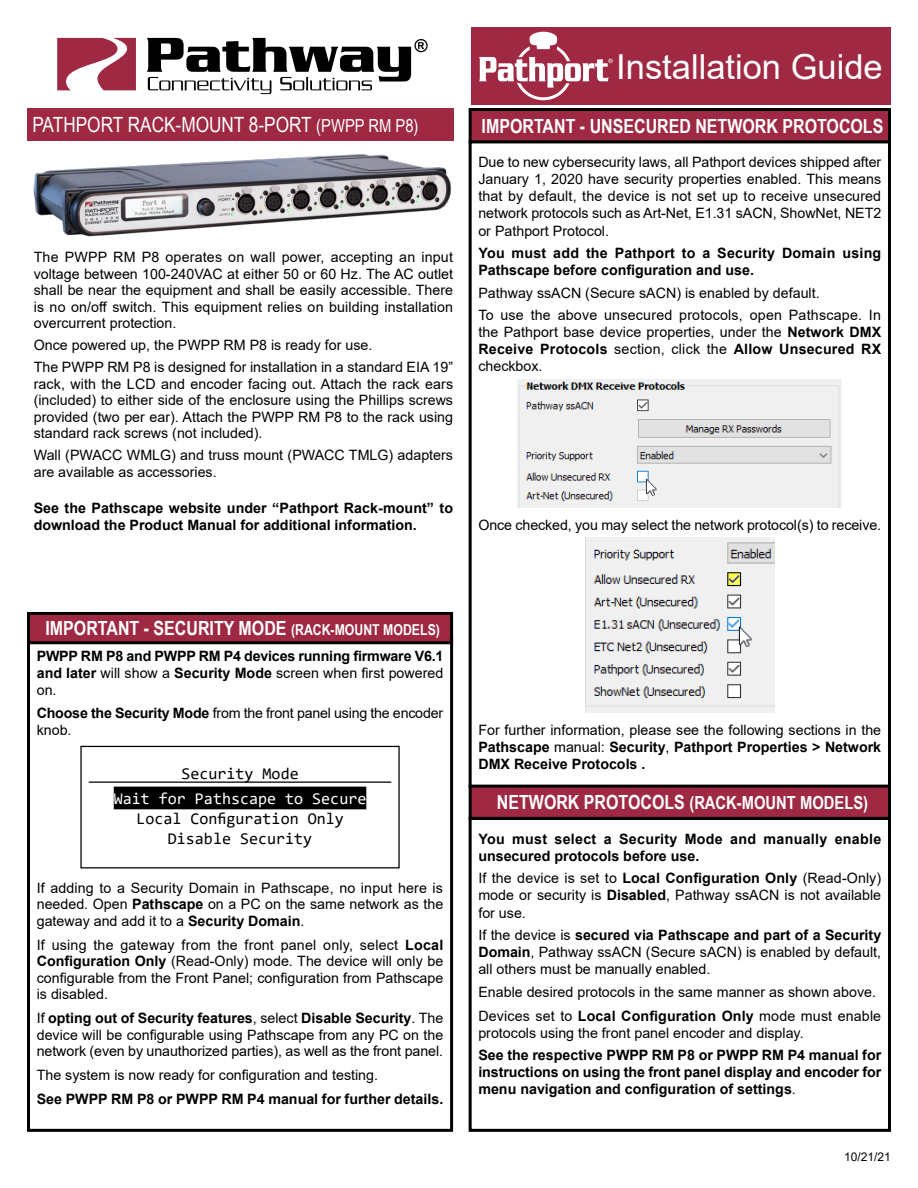
<style>
.page{position:relative;width:918px;height:1188px;background:#fff}
.page>*{position:absolute;margin:0;border:0;box-sizing:border-box;transform-origin:0 0}
.t1{font:34.5px "Arial";color:#fff}
.t2{font:21px "Arial Narrow";color:#fff}
.t3{font:700 19.5px "Arial Narrow";color:#fff}
.t4{font:700 18px "Arial Narrow";color:#fff}
.t5{font:16.35px "Consolas";color:#000}
.t6{font:16.35px "Consolas";color:#fff}
.Paragraph_Style25{font:14.25px/17.1px "Arial";color:#000;text-align:justify}
.Paragraph_Style5{font:14.25px/16.5px "Arial";color:#000;text-align:justify}
.Paragraph_Style25-2{font:700 14.25px/17.1px "Arial";color:#000}
.Paragraph_Style25-3{font:700 14.25px/17.1px "Arial";letter-spacing:.02em;color:#000}
.Paragraph_Style5-2{font:700 14.25px "Arial";color:#000}
.t7{font:12px "Arial";color:#000}
.s1{font-size:18px}
.s2{font-weight:700}
.s3{font-size:15px}
.s4{font-weight:400}
.s5{font-size:19.5px}
</style>
<div class="page">
<div style="left:472px;top:27px;width:419px;height:78px;background:#9f2943"></div>
<div style="left:27px;top:108px;width:426px;height:32px;background:#9f2943"></div>
<img style="left:518px;top:380px;width:324px;height:127px">
<img style="left:585px;top:538px;width:189px;height:174px">
<div style="left:469px;top:140px;width:422px;height:648px;border:3px solid #000"></div>
<div style="left:470px;top:110px;width:419px;height:32px;background:#9f2943"></div>
<div style="left:469px;top:108px;width:422px;height:35px;border:3px solid #000"></div>
<div style="left:114px;top:787px;width:252px;height:22px;background:#000"></div>
<div style="left:80px;top:746px;width:320px;height:122px;border:1px solid #000"></div>
<hr style="left:89px;top:782px;width:302px;height:1px;background:#000">
<div style="left:27px;top:634px;width:426px;height:498px;border:3px solid #000"></div>
<div style="left:469px;top:817px;width:422px;height:315px;border:3px solid #000"></div>
<div style="left:28px;top:614px;width:424px;height:29px;background:#9f2943"></div>
<div style="left:27px;top:612px;width:426px;height:32px;border:3px solid #000"></div>
<div style="left:470px;top:786px;width:420px;height:32px;background:#9f2943"></div>
<div style="left:469px;top:785px;width:422px;height:35px;border:3px solid #000"></div>
<svg style="left:57px;top:38px;width:79px;height:52px"></svg>
<svg style="left:147px;top:38px;width:281px;height:56px"></svg>
<svg style="left:479px;top:32px;width:134px;height:68px"></svg>
<img style="left:33px;top:154px;width:418px;height:83px">
<p class="t2" style="left:32px;top:109px;width:388px">PATHPORT RACK-MOUNT 8-PORT <span class="s1">(PWPP RM P8)</span></p>
<p class="Paragraph_Style25" style="left:34px;top:249px;width:421px;line-height:16.5px">The PWPP RM P8 operates on wall power, accepting an input voltage between 100-240VAC at either 50 or 60 Hz. The AC outlet shall be near the equipment and shall be easily accessible. There is no on/off switch. This equipment relies on building installation overcurrent protection.</p>
<p class="Paragraph_Style25" style="left:34px;top:337px;width:340px">Once powered up, the PWPP RM P8 is ready for use.</p>
<p class="Paragraph_Style25" style="left:34px;top:359px;width:421px;line-height:16.5px">The PWPP RM P8 is designed for installation in a standard EIA 19” rack, with the LCD and encoder facing out. Attach the rack ears (included) to either side of the enclosure using the Phillips screws provided (two per ear). Attach the PWPP RM P8 to the rack using standard rack screws (not included).</p>
<p class="Paragraph_Style25" style="left:34px;top:447px;width:421px;line-height:16.5px">Wall (PWACC WMLG) and truss mount (PWACC TMLG) adapters are available as accessories.</p>
<p class="Paragraph_Style25-2" style="left:34px;top:500px;width:421px;line-height:16.5px">See the Pathscape website under “Pathport Rack-mount” to download the Product Manual for additional information.</p>
<h1 class="t1" style="left:616px;top:43px;width:268px">Installation Guide</h1>
<p class="t3" style="left:482px;top:111px;width:403px">IMPORTANT - UNSECURED NETWORK PROTOCOLS</p>
<p class="Paragraph_Style25" style="left:478px;top:153px;width:404px">Due to new cybersecurity laws, all Pathport devices shipped after January 1, 2020 have security properties enabled. This means that by default, the device is not set up to receive unsecured network protocols such as Art-Net, E1.31 sACN, ShowNet, NET2 or Pathport Protocol.</p>
<p class="Paragraph_Style25-2" style="left:478px;top:245px;width:404px">You must add the Pathport to a Security Domain using<br>Pathscape before configuration and use.</p>
<p class="Paragraph_Style25" style="left:478px;top:284px;width:343px">Pathway ssACN (Secure sACN) is enabled by default.</p>
<p class="Paragraph_Style25" style="left:478px;top:306px;width:404px">To use the above unsecured protocols, open Pathscape. In the Pathport base device properties, under the <span class="s2">Network DMX Receive Protocols</span> section, click the <span class="s2">Allow Unsecured RX </span>checkbox.</p>
<p class="Paragraph_Style25" style="left:478px;top:516px;width:404px">Once checked, you may select the network protocol(s) to receive.</p>
<p class="t3" style="left:46px;top:614px;width:396px">IMPORTANT - SECURITY MODE <span class="s3">(RACK-MOUNT MODELS)</span></p>
<p class="Paragraph_Style25-2" style="left:37px;top:647px;width:408px;text-align:justify">PWPP RM P8 and PWPP RM P4 devices running firmware V6.1 and later <span class="s4">will show a</span> Security Mode <span class="s4">screen when first powered on.</span></p>
<p class="Paragraph_Style5" style="left:37px;top:705px;width:408px;line-height:17.1px"><span class="s2">Choose the Security Mode</span> from the front panel using the encoder knob.</p>
<p class="t5" style="left:181px;top:762px;width:119px">Security Mode</p>
<p class="t6" style="left:114px;top:788px;width:254px">Wait for Pathscape to Secure</p>
<p class="t5" style="left:136px;top:807px;width:209px">Local Configuration Only</p>
<p class="t5" style="left:168px;top:827px;width:146px">Disable Security</p>
<p class="Paragraph_Style5" style="left:37px;top:879px;width:408px">If adding to a Security Domain in Pathscape, no input here is needed. Open <span class="s2">Pathscape</span> on a PC on the same network as the gateway and add it to a <span class="s2">Security Domain</span>.</p>
<p class="Paragraph_Style5" style="left:37px;top:936px;width:408px">If using the gateway from the front panel only, select <span class="s2">Local Configuration Only</span> (Read-Only) mode. The device will only be configurable from the Front Panel; configuration from Pathscape is disabled.</p>
<p class="Paragraph_Style5" style="left:37px;top:1010px;width:408px">If <span class="s2">opting out of Security features</span>, select <span class="s2">Disable Security</span>. The device will be configurable using Pathscape from any PC on the network (even by unauthorized parties), as well as the front panel.</p>
<p class="Paragraph_Style5" style="left:37px;top:1067px;width:343px">The system is now ready for configuration and testing.</p>
<p class="Paragraph_Style5-2" style="left:37px;top:1089px;width:408px">See PWPP RM P8 or PWPP RM P4 manual for further details.</p>
<p class="Paragraph_Style25" style="left:478px;top:721px;width:404px">For further information, please see the following sections in the <span class="s2">Pathscape</span> manual: <span class="s2">Security</span>, <span class="s2">Pathport Properties &gt; Network DMX Receive Protocols .</span></p>
<p class="t4" style="left:497px;top:789px;width:373px"><span class="s5">NETWORK PROTOCOLS</span> (RACK-MOUNT MODELS)</p>
<p class="Paragraph_Style25-3" style="left:478px;top:830px;width:404px">You must select a Security Mode and manually enable unsecured protocols before use.</p>
<p class="Paragraph_Style25" style="left:478px;top:870px;width:404px">If the device is set to <span class="s2">Local Configuration Only</span> (Read-Only) mode or security is <span class="s2">Disabled</span>, Pathway ssACN is not available for use.</p>
<p class="Paragraph_Style25" style="left:478px;top:926px;width:404px">If the device is <span class="s2">secured via Pathscape and part of a Security Domain</span>, Pathway ssACN (Secure sACN) is enabled by default, all others must be manually enabled.</p>
<p class="Paragraph_Style25" style="left:478px;top:983px;width:399px">Enable desired protocols in the same manner as shown above.</p>
<p class="Paragraph_Style25" style="left:478px;top:1007px;width:404px">Devices set to <span class="s2">Local Configuration Only</span> mode must enable protocols using the front panel encoder and display.</p>
<p class="Paragraph_Style25-2" style="left:478px;top:1047px;width:404px;text-align:justify">See the respective PWPP RM P8 or PWPP RM P4 manual for instructions on using the front panel display and encoder for menu navigation and configuration of settings<span class="s4">.</span></p>
<p class="t7" style="left:844px;top:1148px;width:48px">10/21/21</p>
</div>
